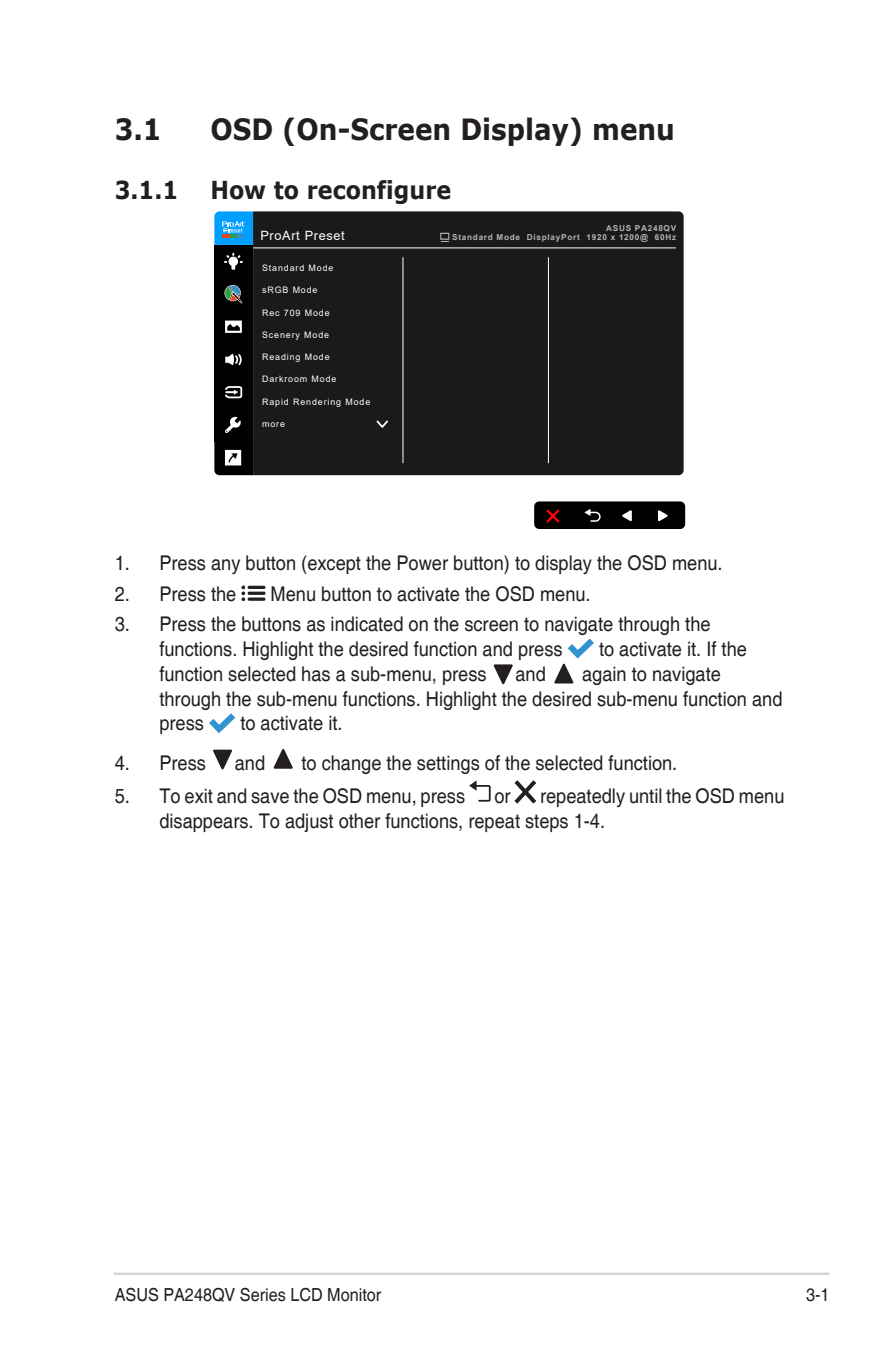
<style>
.page{position:relative;width:893px;height:1346px;background:#fff}
.page>*{position:absolute;margin:0;border:0;box-sizing:border-box;transform-origin:0 0}
.Heading_1{font:700 29.25px "Verdana";color:#231f20;scale:.9 1}
.Heading_2{font:700 24.75px "Verdana";color:#231f20;scale:.9 1}
.List{font:20.25px/24.8px "Helvetica";color:#231f20;scale:.9 1}
.List_Bold{font:20.25px/24.3px "Helvetica";color:#231f20;scale:.9 1}
.Footer_Text-Right{font:18px "Helvetica";color:#231f20;scale:.9 1}
.Page_No__Right{font:18px "Helvetica";color:#231f20;scale:.9 1}
.t1{font:12.83px "Arial";letter-spacing:.05em;color:#fff}
.t2{font:9px "Arial";letter-spacing:.1em;color:#fff}
.t3{font:700 8.1px/9.5px "Arial";letter-spacing:.09em;color:#b3b3b3;text-align:right}
</style>
<div class="page">
<hr style="left:114px;top:1272px;width:715px;height:3px;background:#d1d2d4">
<div style="left:214px;top:245px;width:39px;height:32px;background:#000"></div>
<div style="left:214px;top:277px;width:39px;height:33px;background:#000"></div>
<div style="left:214px;top:310px;width:39px;height:35px;background:#000"></div>
<div style="left:214px;top:376px;width:39px;height:31px;background:#000"></div>
<div style="left:214px;top:407px;width:39px;height:35px;background:#000"></div>
<div style="left:214px;top:345px;width:39px;height:31px;background:#000"></div>
<svg style="left:224px;top:253px;width:19px;height:17px"></svg>
<svg style="left:225px;top:354px;width:17px;height:11px"></svg>
<svg style="left:225px;top:320px;width:17px;height:13px"></svg>
<svg style="left:225px;top:386px;width:18px;height:13px"></svg>
<svg style="left:225px;top:416px;width:16px;height:17px"></svg>
<svg style="left:214px;top:442px;width:39px;height:33px"></svg>
<svg style="left:214px;top:211px;width:39px;height:34px"></svg>
<svg style="left:225px;top:285px;width:18px;height:18px"></svg>
<div style="left:534px;top:501px;width:151px;height:28px;background:#000;border-radius:5px"></div>
<svg style="left:546px;top:509px;width:14px;height:14px"></svg>
<svg style="left:622px;top:510px;width:10px;height:11px"></svg>
<svg style="left:658px;top:510px;width:10px;height:11px"></svg>
<svg style="left:584px;top:509px;width:17px;height:13px"></svg>
<div style="left:253px;top:211px;width:431px;height:264px;background:#1a1a1a"></div>
<hr style="left:253px;top:247px;width:423px;height:1px;background:#fff">
<hr style="left:403px;top:257px;width:1px;height:206px;background:#fff">
<hr style="left:548px;top:257px;width:1px;height:206px;background:#fff">
<svg style="left:440px;top:233px;width:9px;height:9px"></svg>
<svg style="left:375px;top:419px;width:15px;height:11px"></svg>
<hr style="left:248px;top:586px;width:17px;height:3px;background:#231f20;border-radius:2px">
<hr style="left:248px;top:592px;width:17px;height:3px;background:#231f20;border-radius:2px">
<svg style="left:248px;top:597px;width:17px;height:4px"></svg>
<svg style="left:241px;top:585px;width:4px;height:16px"></svg>
<svg style="left:568px;top:638px;width:26px;height:20px"></svg>
<svg style="left:494px;top:664px;width:19px;height:20px"></svg>
<svg style="left:554px;top:664px;width:19px;height:19px"></svg>
<svg style="left:209px;top:713px;width:26px;height:20px"></svg>
<svg style="left:213px;top:749px;width:19px;height:20px"></svg>
<svg style="left:274px;top:749px;width:19px;height:20px"></svg>
<svg style="left:469px;top:780px;width:22px;height:21px"></svg>
<svg style="left:515px;top:780px;width:21px;height:23px"></svg>
<p class="Heading_1" style="left:115px;top:109px;width:54px">3.1</p>
<p class="Heading_1" style="left:210px;top:109px;width:518px">OSD (On-Screen Display) menu</p>
<p class="Heading_2" style="left:115px;top:172px;width:72px">3.1.1</p>
<p class="Heading_2" style="left:210px;top:172px;width:269px">How to reconfigure</p>
<p class="t1" style="left:260px;top:227px;width:86px">ProArt Preset</p>
<p class="t3" style="left:452px;top:223px;width:225px">ASUS PA248QV<br>Standard Mode DisplayPort 1920 x 1200@ 60Hz</p>
<p class="t2" style="left:262px;top:262px;width:73px">Standard Mode</p>
<p class="t2" style="left:262px;top:284px;width:57px">sRGB Mode</p>
<p class="t2" style="left:262px;top:306px;width:69px">Rec 709 Mode</p>
<p class="t2" style="left:262px;top:329px;width:69px">Scenery Mode</p>
<p class="t2" style="left:262px;top:351px;width:69px">Reading Mode</p>
<p class="t2" style="left:262px;top:373px;width:76px">Darkroom Mode</p>
<p class="t2" style="left:262px;top:395px;width:110px">Rapid Rendering Mode</p>
<p class="t2" style="left:262px;top:417px;width:24px">more</p>
<p class="List" style="left:115px;top:551px;width:677px">1. Press any button (except the Power button) to display the OSD menu.</p>
<p class="List" style="left:115px;top:582px;width:137px">2. Press the</p>
<p class="List" style="left:271px;top:582px;width:357px">Menu button to activate the OSD menu.</p>
<p class="List" style="left:159px;top:613px;width:614px;text-indent:-45px">3. Press the buttons as indicated on the screen to navigate through the functions. Highlight the desired function and press</p>
<p class="List" style="left:599px;top:637px;width:166px">to activate it. If the</p>
<p class="List" style="left:159px;top:662px;width:365px">function selected has a sub-menu, press</p>
<p class="List" style="left:515px;top:662px;width:35px">and</p>
<p class="List" style="left:159px;top:662px;width:694px;text-indent:423px">again to navigate through the sub-menu functions. Highlight the desired sub-menu function and press</p>
<p class="List" style="left:240px;top:712px;width:115px">to activate it.</p>
<p class="List_Bold" style="left:115px;top:751px;width:103px">4. Press</p>
<p class="List_Bold" style="left:235px;top:751px;width:35px">and</p>
<p class="List_Bold" style="left:301px;top:751px;width:419px">to change the settings of the selected function.</p>
<p class="List_Bold" style="left:115px;top:785px;width:391px">5. To exit and save the OSD menu, press</p>
<p class="List_Bold" style="left:494px;top:785px;width:20px">or</p>
<p class="List_Bold" style="left:159px;top:785px;width:696px;text-indent:381px">repeatedly until the OSD menu disappears. To adjust other functions, repeat steps 1-4.</p>
<p class="Footer_Text-Right" style="left:115px;top:1284px;width:298px">ASUS PA248QV Series LCD Monitor</p>
<p class="Page_No__Right" style="left:806px;top:1284px;width:28px">3-1</p>
</div>
